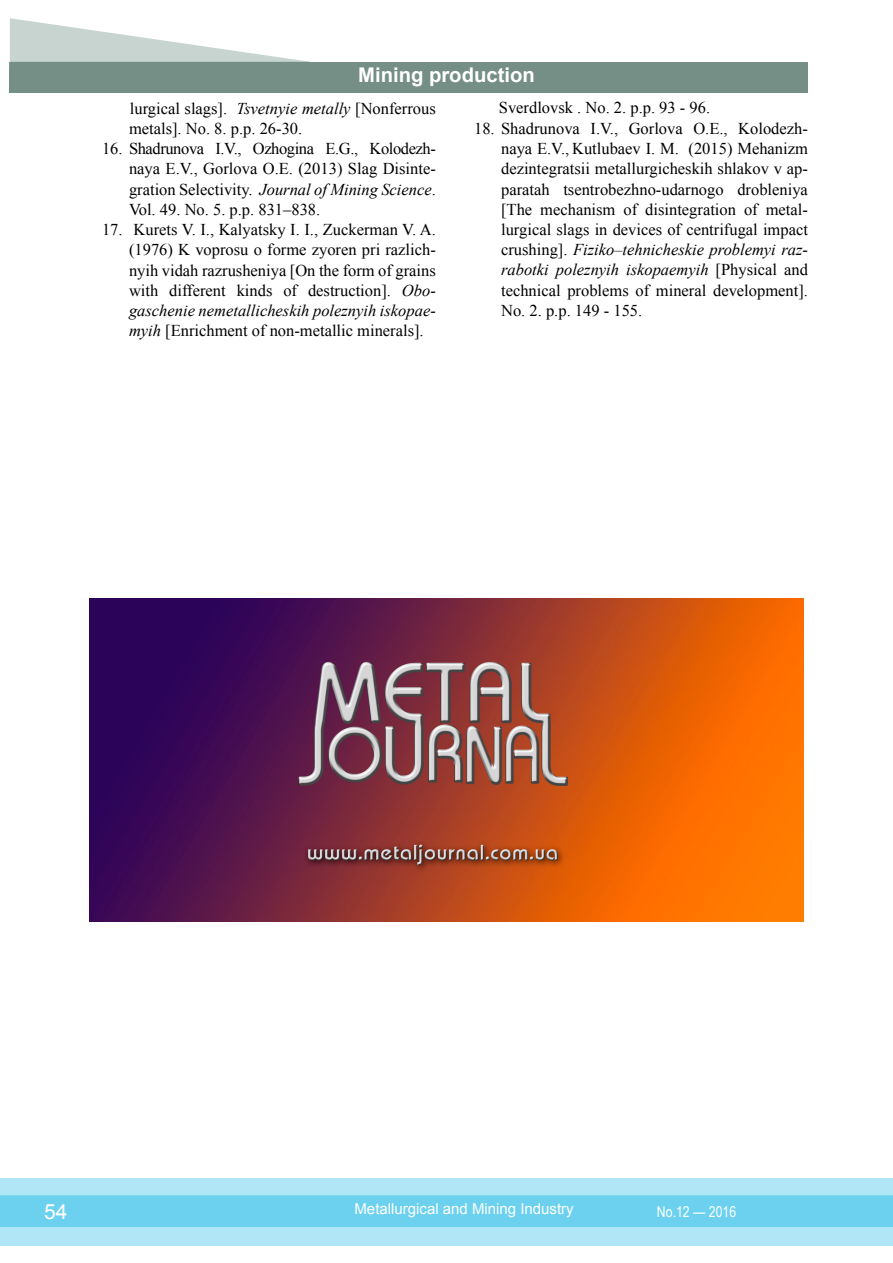
<style>
.page{position:relative;width:893px;height:1263px;background:#fff}
.page>*{position:absolute;margin:0;border:0;box-sizing:border-box;transform-origin:0 0}
.t1{font:21px "Arial";color:#fff}
.t2{font:700 20.25px "Arial";color:#fff}
.t3{font:16.5px/20.2px "Times New Roman";color:#000;text-align:justify}
.t4{font:15px "Arial";color:#fff}
.t5{font:15px "Arial Narrow";color:#fff}
.s1{font-style:italic}
</style>
<div class="page">
<div style="left:0;top:1178px;width:893px;height:68px;background:#b0e6f6"></div>
<div style="left:0;top:1195px;width:893px;height:32px;background:#6cd1ef;border:2px solid #6cd1ef"></div>
<div style="left:10px;top:62px;width:798px;height:30px;background:#758f87"></div>
<svg style="left:10px;top:18px;width:300px;height:44px"></svg>
<img style="left:89px;top:598px;width:715px;height:323px">
<p class="t2" style="left:358px;top:61px;width:178px">Mining production</p>
<p class="t3" style="left:129px;top:98px;width:308px">lurgical slags]. <span class="s1">Tsvetnyie metally</span> [Nonferrous metals]. No. 8. p.p. 26-30.</p>
<p class="t3" style="left:129px;top:138px;width:308px;text-indent:-27px">16. Shadrunova I.V., Ozhogina E.G., Kolodezh&shy;naya E.V., Gorlova O.E. (2013) Slag Disinte&shy;gration Selectivity. <span class="s1">Journal of Mining Science</span>.<br>Vol. 49. No. 5. p.p. 831–838.</p>
<p class="t3" style="left:129px;top:219px;width:308px;text-indent:-27px">17. Kurets V. I., Kalyatsky I. I., Zuckerman V. A. (1976) K voprosu o forme zyoren pri razlich&shy;nyih vidah razrusheniya [On the form of grains with different kinds of destruction]. <span class="s1">Obo&shy;gaschenie nemetallicheskih poleznyih iskopae&shy;myih</span> [Enrichment of non-metallic minerals].</p>
<p class="t3" style="left:499px;top:98px;width:213px">Sverdlovsk . No. 2. p.p. 93 - 96.</p>
<p class="t3" style="left:501px;top:118px;width:308px;text-indent:-27px">18. Shadrunova I.V., Gorlova O.E., Kolodezh&shy;naya E.V., Kutlubaev I. M. (2015) Mehanizm dezintegratsii metallurgicheskih shlakov v ap&shy;paratah tsentrobezhno-udarnogo drobleniya [The mechanism of disintegration of metal&shy;lurgical slags in devices of centrifugal impact crushing]. <span class="s1">Fiziko–tehnicheskie problemyi raz&shy;rabotki poleznyih iskopaemyih</span> [Physical and technical problems of mineral development].<br>No. 2. p.p. 149 - 155.</p>
<p class="t1" style="left:44px;top:1197px;width:25px">54</p>
<p class="t4" style="left:354px;top:1199px;width:221px">Metallurgical and Mining Industry</p>
<p class="t5" style="left:657px;top:1201px;width:81px">No.12 — 2016</p>
</div>
